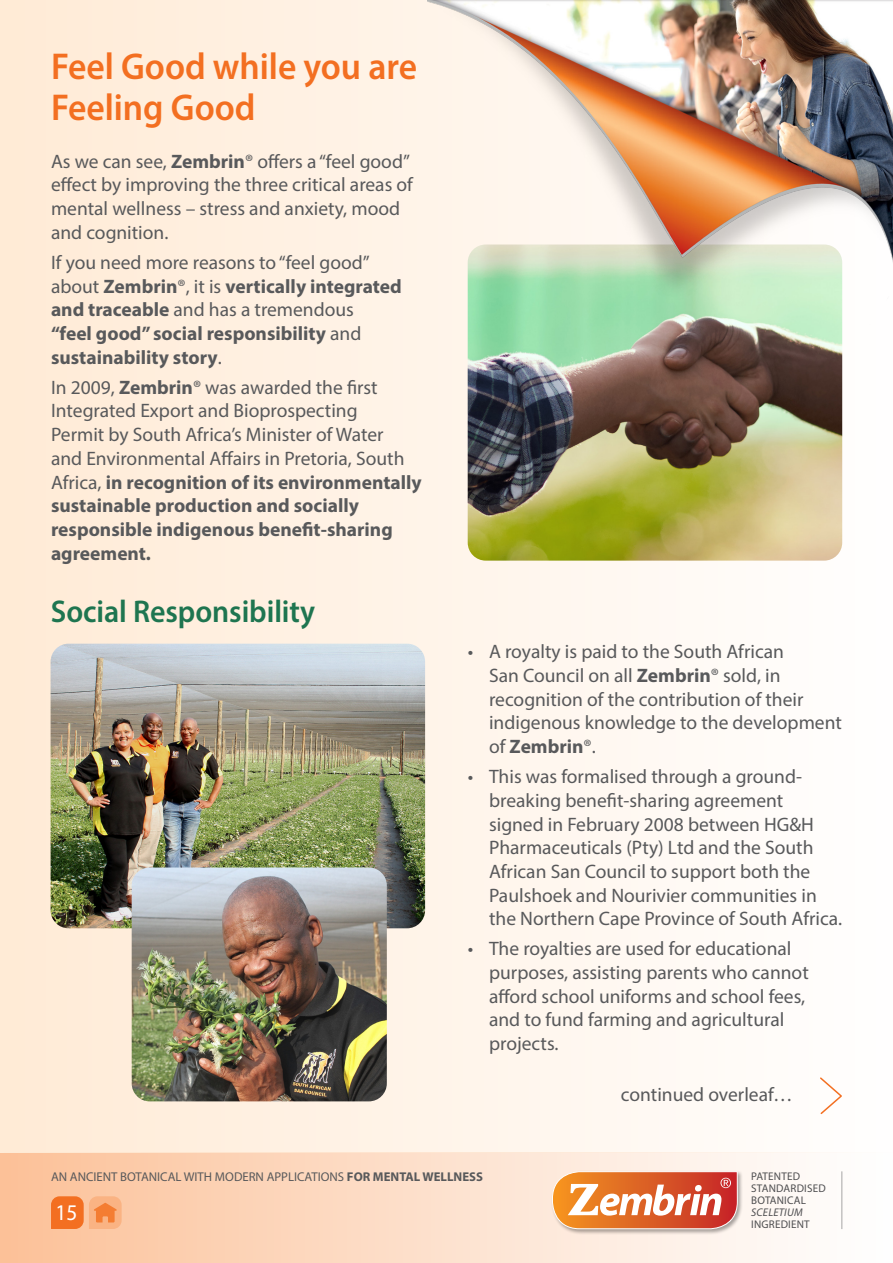
<style>
.page{position:relative;width:893px;height:1263px;background:#fff}
.page>*{position:absolute;margin:0;border:0;box-sizing:border-box;transform-origin:0 0}
.t1{font:600 37.5px/40.5px "Myriad Pro";color:#f36f21;scale:.95 1}
.t2{font:600 31.5px "Myriad Pro";color:#1e7550;scale:.95 1}
.t3{font:22.5px "Myriad Pro";color:#fff;scale:.95 1}
.t4{font:19.5px/23.7px "Myriad Pro";color:#58595b}
.t5{font:700 19.5px/23.7px "Myriad Pro";color:#58595b}
.t6{font:12.75px "Myriad Pro";color:#58595b}
.t7{font:11.1px/12.1px "Myriad Pro";letter-spacing:.02em;color:#4d4d4f}
.t8{font:italic 11.1px "Myriad Pro";letter-spacing:.02em;color:#4d4d4f}
.s1{font-weight:700}
.s2{font-weight:400}
</style>
<div class="page">
<div style="left:0;top:1152px;width:893px;height:111px;background:linear-gradient(to right,#fcc299,#feffff)"></div>
<div style="left:0;top:0;width:893px;height:1152px;background:linear-gradient(to right,#ffead5,#fffefe)"></div>
<div style="left:551px;top:1170px;width:192px;height:65px;background:#000;opacity:.35"></div>
<svg style="left:552px;top:1171px;width:186px;height:58px"></svg>
<hr style="left:841px;top:1171px;width:1px;height:58px;background:#4d4d4f">
<svg style="left:819px;top:1076px;width:24px;height:39px"></svg>
<img style="left:468px;top:327px;width:374px;height:234px">
<img style="left:427px;top:0;width:466px;height:327px">
<img style="left:51px;top:644px;width:374px;height:284px">
<img style="left:132px;top:867px;width:255px;height:234px">
<svg style="left:50px;top:1195px;width:72px;height:35px;background:#f69557"></svg>
<h1 class="t1" style="left:51px;top:45px;width:387px">Feel Good while you are<br>Feeling Good</h1>
<p class="t4" style="left:51px;top:149px;width:363px">As we can see, <span class="s1">Zembrin</span>® offers a “feel good” effect by improving the three critical areas of mental wellness – stress and anxiety, mood and cognition.</p>
<p class="t5" style="left:51px;top:250px;width:352px"><span class="s2">If you need more reasons to “feel good” about</span> Zembrin<span class="s2">®, it is</span> vertically integrated and traceable <span class="s2">and has a tremendous<br></span>“feel good” social responsibility <span class="s2">and </span>sustainability story<span class="s2">.</span></p>
<p class="t4" style="left:51px;top:375px;width:372px">In 2009, <span class="s1">Zembrin</span>® was awarded the first Integrated Export and Bioprospecting<br>Permit by South Africa’s Minister of Water<br>and Environmental Affairs in Pretoria, South Africa, <span class="s1">in recognition of its environmentally sustainable production and socially responsible indigenous benefit-sharing agreement.</span></p>
<h2 class="t2" style="left:51px;top:591px;width:280px">Social Responsibility</h2>
<p class="t4" style="left:489px;top:640px;width:354px;text-indent:-21px">• A royalty is paid to the South African<br>San Council on all <span class="s1">Zembrin</span>® sold, in recognition of the contribution of their indigenous knowledge to the development of <span class="s1">Zembrin</span>®.</p>
<p class="t4" style="left:489px;top:764px;width:355px;text-indent:-21px">• This was formalised through a ground&shy;breaking benefit-sharing agreement signed in February 2008 between HG&amp;H Pharmaceuticals (Pty) Ltd and the South African San Council to support both the Paulshoek and Nourivier communities in the Northern Cape Province of South Africa.</p>
<p class="t4" style="left:489px;top:937px;width:321px;text-indent:-21px">• The royalties are used for educational purposes, assisting parents who cannot afford school uniforms and school fees, and to fund farming and agricultural projects.</p>
<p class="t4" style="left:621px;top:1082px;width:173px">continued overleaf…</p>
<p class="t6" style="left:51px;top:1169px;width:433px">AN ANCIENT BOTANICAL WITH MODERN APPLICATIONS <span class="s1">FOR MENTAL WELLNESS</span></p>
<p class="t7" style="left:751px;top:1170px;width:76px">PATENTED<br>STANDARDISED<br>BOTANICAL</p>
<p class="t8" style="left:751px;top:1206px;width:53px">SCELETIUM</p>
<p class="t7" style="left:751px;top:1218px;width:60px">INGREDIENT</p>
<p class="t3" style="left:55px;top:1199px;width:25px">15</p>
</div>
